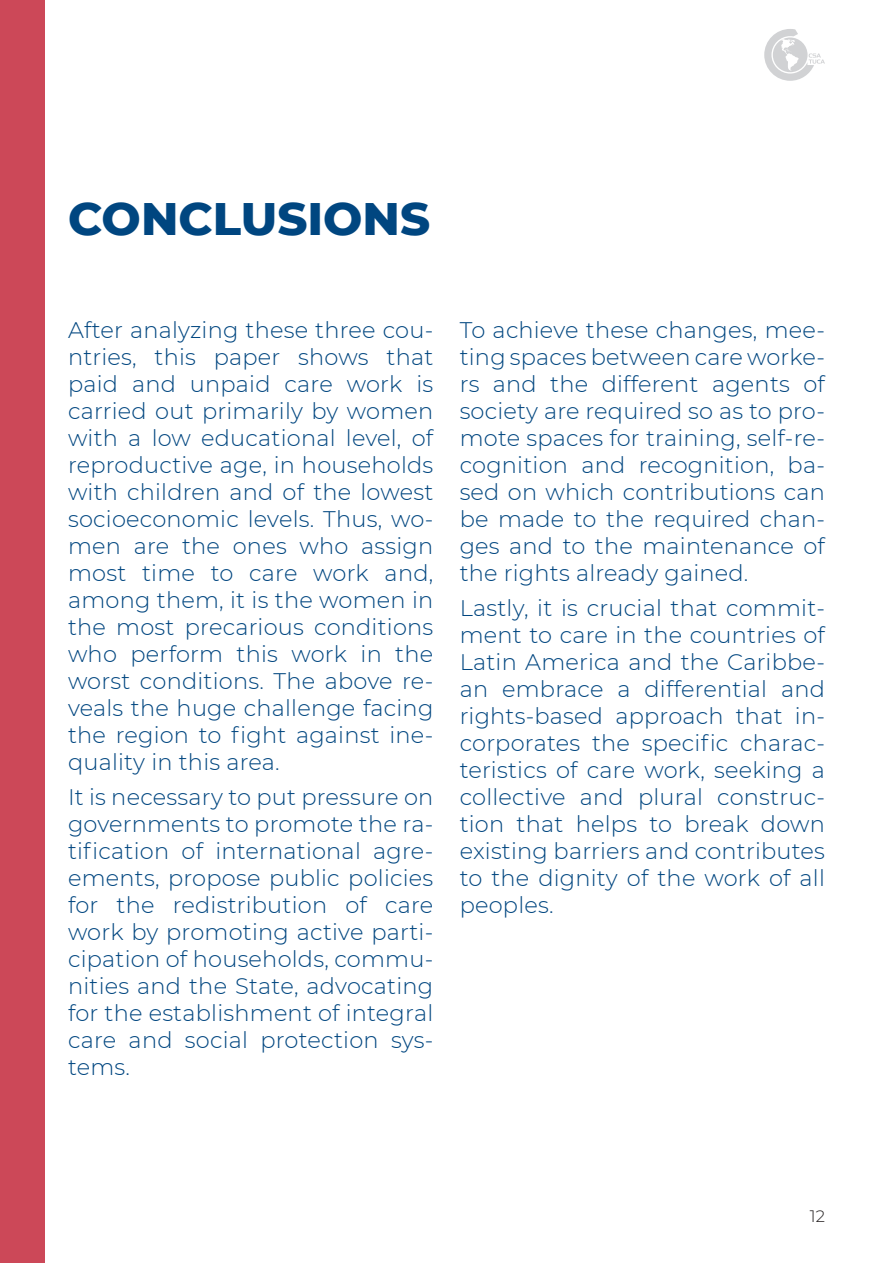
<style>
.page{position:relative;width:893px;height:1263px;background:#fff}
.page>*{position:absolute;margin:0;border:0;box-sizing:border-box;transform-origin:0 0}
.Parrafo_de_Texto{font:800 46.5px "Montserrat";color:#004680}
.Parrafo_de_Texto-2{font:300 22.5px/27px "Montserrat";letter-spacing:.01em;color:#004680;text-align:justify}
.t1{font:300 16.5px "Montserrat";color:#231f20}
</style>
<div class="page">
<svg style="left:764px;top:29px;width:61px;height:52px"></svg>
<div style="left:0;top:0;width:44px;height:1263px;background:#cc4858"></div>
<p class="Parrafo_de_Texto" style="left:68px;top:184px;width:364px">CONCLUSIONS</p>
<p class="Parrafo_de_Texto-2" style="left:68px;top:315px;width:367px">After analyzing these three cou&shy;ntries, this paper shows that paid and unpaid care work is carried out primarily by women with a low educational level, of reproductive age, in households with children and of the lowest socioeconomic levels. Thus, wo&shy;men are the ones who assign most time to care work and, among them, it is the women in the most precarious conditions who perform this work in the worst conditions. The above re&shy;veals the huge challenge facing the region to fight against ine&shy;quality in this area.</p>
<p class="Parrafo_de_Texto-2" style="left:68px;top:783px;width:367px">It is necessary to put pressure on governments to promote the ra&shy;tification of international agre&shy;ements, propose public policies for the redistribution of care work by promoting active parti&shy;cipation of households, commu&shy;nities and the State, advocating for the establishment of integral care and social protection sys&shy;tems.</p>
<p class="Parrafo_de_Texto-2" style="left:460px;top:315px;width:367px">To achieve these changes, mee&shy;ting spaces between care worke&shy;rs and the different agents of society are required so as to pro&shy;mote spaces for training, self-re&shy;cognition and recognition, ba&shy;sed on which contributions can be made to the required chan&shy;ges and to the maintenance of the rights already gained.</p>
<p class="Parrafo_de_Texto-2" style="left:460px;top:594px;width:367px">Lastly, it is crucial that commit&shy;ment to care in the countries of Latin America and the Caribbe&shy;an embrace a differential and rights-based approach that in&shy;corporates the specific charac&shy;teristics of care work, seeking a collective and plural construc&shy;tion that helps to break down existing barriers and contributes to the dignity of the work of all peoples.</p>
<p class="t1" style="left:810px;top:1204px;width:17px">12</p>
</div>
